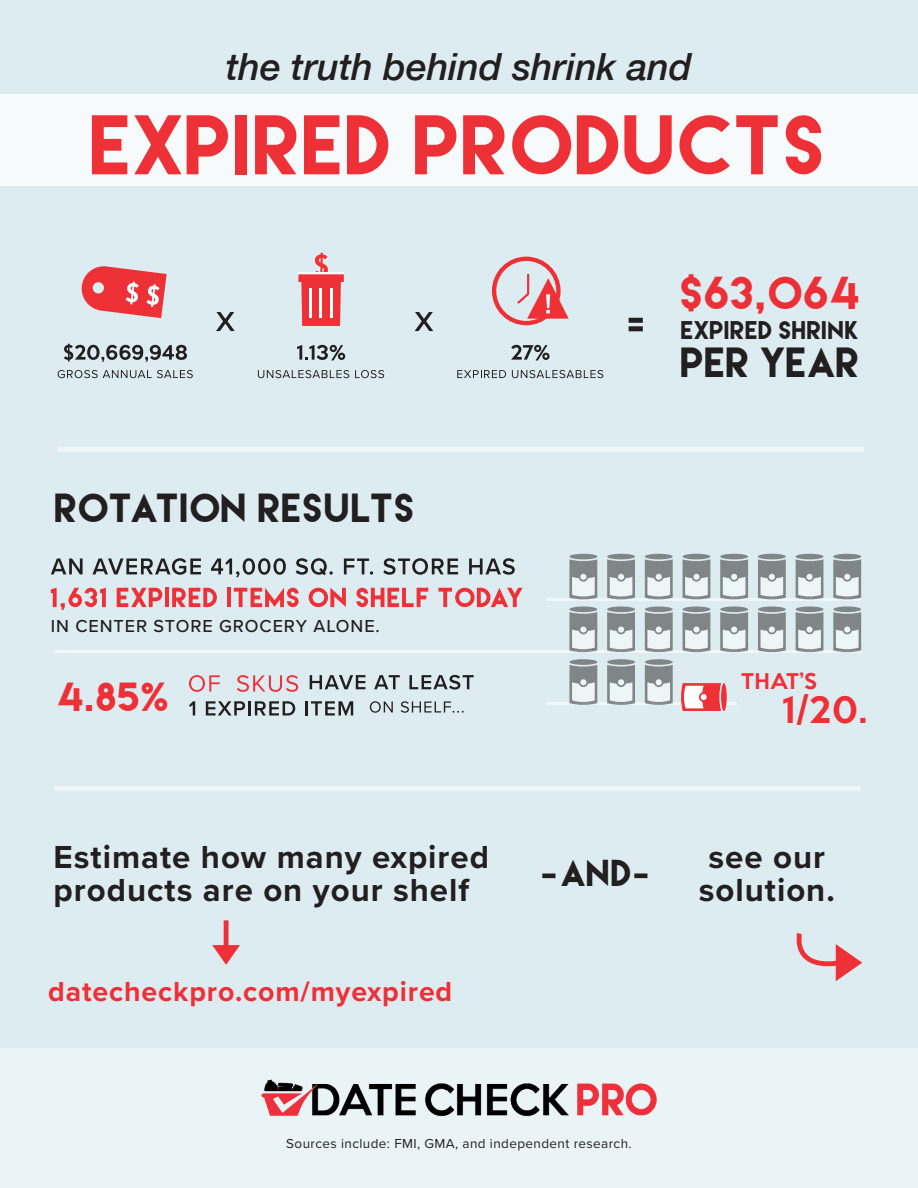
<style>
.page{position:relative;width:918px;height:1188px;background:#ddecf1}
.page>*{position:absolute;margin:0;border:0;box-sizing:border-box;transform-origin:0 0}
.t1{font:75px "Lemon Milk";letter-spacing:.03em;color:#ee3037}
.t2{font:41.1px "Lemon Milk";color:#ed3037}
.t3{font:italic 500 37.5px "Helvetica Neue";color:#231f20}
.t4{font:37.5px "Lemon Milk";letter-spacing:.03em;color:#231f20}
.t5{font:36.15px "Lemon Milk";letter-spacing:.03em;color:#231f20}
.t6{font:36.15px "Lemon Milk";color:#ee3037}
.t7{font:33.3px "Lemon Milk";color:#231f20}
.t8{font:500 33.3px "Keep Calm";color:#ee3037}
.t9{font:700 33px/33px "Proxima Nova";letter-spacing:.03em;color:#231f20}
.t10{font:700 28.5px "Proxima Nova";letter-spacing:.03em;color:#ee3037}
.t11{font:22.8px "Lemon Milk";letter-spacing:.03em;color:#231f20}
.t12{font:500 19.8px "Keep Calm";color:#ee3037}
.t13{font:500 18px "Proxima Nova";letter-spacing:.05em;color:#231f20}
.t14{font:13.5px "Proxima Nova";letter-spacing:.03em;color:#231f20}
</style>
<div class="page">
<div style="left:0;top:94px;width:918px;height:92px;background:#f6fafb"></div>
<div style="left:0;top:1048px;width:918px;height:140px;background:#eaf3f6"></div>
<img style="left:261px;top:1080px;width:396px;height:37px">
<svg style="left:216px;top:312px;width:19px;height:19px"></svg>
<svg style="left:415px;top:312px;width:18px;height:19px"></svg>
<svg style="left:81px;top:266px;width:86px;height:52px"></svg>
<svg style="left:64px;top:344px;width:123px;height:18px"></svg>
<svg style="left:58px;top:370px;width:135px;height:8px"></svg>
<svg style="left:297px;top:345px;width:48px;height:15px"></svg>
<svg style="left:258px;top:370px;width:91px;height:8px"></svg>
<svg style="left:355px;top:370px;width:29px;height:8px"></svg>
<svg style="left:298px;top:253px;width:46px;height:73px"></svg>
<hr style="left:320px;top:289px;width:2px;height:29px;background:#fff">
<hr style="left:310px;top:289px;width:2px;height:29px;background:#fff">
<hr style="left:330px;top:289px;width:3px;height:29px;background:#fff">
<svg style="left:511px;top:345px;width:39px;height:15px"></svg>
<svg style="left:457px;top:370px;width:49px;height:8px"></svg>
<svg style="left:512px;top:370px;width:91px;height:8px"></svg>
<svg style="left:492px;top:257px;width:77px;height:68px"></svg>
<div style="left:58px;top:447px;width:806px;height:5px;background:#f1f7f9"></div>
<div style="left:54px;top:786px;width:807px;height:5px;background:#f1f7f9"></div>
<svg style="left:51px;top:588px;width:55px;height:22px"></svg>
<svg style="left:117px;top:588px;width:45px;height:19px"></svg>
<hr style="left:165px;top:588px;width:4px;height:19px;background:#ee3037">
<svg style="left:172px;top:588px;width:45px;height:19px"></svg>
<hr style="left:227px;top:588px;width:4px;height:19px;background:#ee3037">
<svg style="left:234px;top:588px;width:65px;height:19px"></svg>
<svg style="left:309px;top:588px;width:37px;height:19px"></svg>
<svg style="left:356px;top:588px;width:72px;height:19px"></svg>
<svg style="left:438px;top:588px;width:85px;height:19px"></svg>
<svg style="left:51px;top:559px;width:32px;height:15px"></svg>
<svg style="left:93px;top:558px;width:108px;height:17px"></svg>
<svg style="left:211px;top:558px;width:75px;height:20px"></svg>
<svg style="left:296px;top:558px;width:37px;height:17px"></svg>
<svg style="left:344px;top:559px;width:29px;height:16px"></svg>
<svg style="left:383px;top:558px;width:75px;height:17px"></svg>
<svg style="left:469px;top:558px;width:46px;height:17px"></svg>
<svg style="left:310px;top:675px;width:55px;height:14px"></svg>
<svg style="left:374px;top:675px;width:26px;height:14px"></svg>
<svg style="left:409px;top:675px;width:65px;height:15px"></svg>
<svg style="left:189px;top:701px;width:6px;height:14px"></svg>
<svg style="left:206px;top:701px;width:39px;height:14px"></svg>
<hr style="left:248px;top:701px;width:3px;height:14px;background:#231f20">
<svg style="left:255px;top:701px;width:40px;height:14px"></svg>
<hr style="left:305px;top:701px;width:3px;height:14px;background:#231f20">
<svg style="left:311px;top:701px;width:42px;height:14px"></svg>
<svg style="left:370px;top:701px;width:23px;height:12px"></svg>
<svg style="left:401px;top:701px;width:63px;height:12px"></svg>
<svg style="left:189px;top:675px;width:31px;height:17px"></svg>
<svg style="left:237px;top:675px;width:61px;height:17px"></svg>
<hr style="left:55px;top:650px;width:806px;height:3px;background:#fff">
<hr style="left:547px;top:598px;width:314px;height:3px;background:#fff">
<hr style="left:547px;top:702px;width:190px;height:3px;background:#fff">
<div style="left:721px;top:683px;width:6px;height:28px;background:#ee3037;border-radius:50%"></div>
<svg style="left:680px;top:683px;width:41px;height:28px"></svg>
<div style="left:645px;top:554px;width:28px;height:5px;background:#808588;border-radius:50%"></div>
<svg style="left:645px;top:559px;width:28px;height:41px"></svg>
<div style="left:758px;top:554px;width:28px;height:5px;background:#808588;border-radius:50%"></div>
<svg style="left:758px;top:559px;width:28px;height:41px"></svg>
<div style="left:796px;top:554px;width:27px;height:5px;background:#808588;border-radius:50%"></div>
<svg style="left:796px;top:559px;width:27px;height:41px"></svg>
<div style="left:833px;top:554px;width:28px;height:5px;background:#808588;border-radius:50%"></div>
<svg style="left:833px;top:559px;width:28px;height:41px"></svg>
<div style="left:569px;top:554px;width:28px;height:5px;background:#808588;border-radius:50%"></div>
<svg style="left:569px;top:559px;width:28px;height:41px"></svg>
<div style="left:607px;top:554px;width:28px;height:5px;background:#808588;border-radius:50%"></div>
<svg style="left:607px;top:559px;width:28px;height:41px"></svg>
<div style="left:683px;top:554px;width:27px;height:5px;background:#808588;border-radius:50%"></div>
<svg style="left:683px;top:559px;width:27px;height:41px"></svg>
<div style="left:720px;top:554px;width:28px;height:5px;background:#808588;border-radius:50%"></div>
<svg style="left:720px;top:559px;width:28px;height:41px"></svg>
<svg style="left:645px;top:606px;width:28px;height:6px"></svg>
<svg style="left:645px;top:612px;width:28px;height:41px"></svg>
<svg style="left:758px;top:606px;width:28px;height:6px"></svg>
<svg style="left:758px;top:612px;width:28px;height:41px"></svg>
<svg style="left:796px;top:606px;width:27px;height:6px"></svg>
<svg style="left:796px;top:612px;width:27px;height:41px"></svg>
<svg style="left:833px;top:606px;width:28px;height:6px"></svg>
<svg style="left:833px;top:612px;width:28px;height:41px"></svg>
<svg style="left:569px;top:606px;width:28px;height:6px"></svg>
<svg style="left:569px;top:612px;width:28px;height:41px"></svg>
<svg style="left:607px;top:606px;width:28px;height:6px"></svg>
<svg style="left:607px;top:612px;width:28px;height:41px"></svg>
<svg style="left:683px;top:606px;width:27px;height:6px"></svg>
<svg style="left:683px;top:612px;width:27px;height:41px"></svg>
<svg style="left:720px;top:606px;width:28px;height:6px"></svg>
<svg style="left:720px;top:612px;width:28px;height:41px"></svg>
<svg style="left:645px;top:659px;width:28px;height:6px"></svg>
<svg style="left:645px;top:665px;width:28px;height:40px"></svg>
<svg style="left:569px;top:659px;width:28px;height:6px"></svg>
<svg style="left:569px;top:665px;width:28px;height:40px"></svg>
<svg style="left:607px;top:659px;width:28px;height:6px"></svg>
<svg style="left:607px;top:665px;width:28px;height:40px"></svg>
<svg style="left:796px;top:933px;width:66px;height:48px"></svg>
<svg style="left:212px;top:945px;width:28px;height:20px"></svg>
<div style="left:224px;top:920px;width:5px;height:34px;background:#ee3037"></div>
<p class="t3" style="left:226px;top:35px;width:467px">the truth behind shrink and</p>
<p class="t1" style="left:92px;top:106px;width:736px">EXPIRED PRODUCTS</p>
<p class="t2" style="left:681px;top:272px;width:180px">$63,064</p>
<p class="t5" style="left:55px;top:490px;width:361px">ROTATION RESULTS</p>
<p class="t13" style="left:51px;top:613px;width:331px">IN CENTER STORE GROCERY ALONE.</p>
<p class="t5" style="left:629px;top:304px;width:20px">=</p>
<p class="t11" style="left:681px;top:319px;width:179px">EXPIRED SHRINK</p>
<p class="t4" style="left:681px;top:343px;width:180px">PER YEAR</p>
<p class="t12" style="left:741px;top:664px;width:77px">THAT’S</p>
<p class="t6" style="left:58px;top:678px;width:113px">4.85%</p>
<p class="t8" style="left:782px;top:681px;width:86px">1/20.</p>
<p class="t9" style="left:54px;top:840px;width:437px">Estimate how many expired products are on your shelf</p>
<p class="t10" style="left:48px;top:970px;width:406px">datecheckpro.com/myexpired</p>
<p class="t7" style="left:542px;top:856px;width:110px">- AND-</p>
<p class="t9" style="left:699px;top:840px;width:138px">see our solution.</p>
<p class="t14" style="left:286px;top:1134px;width:347px">Sources include: FMI, GMA, and independent research.</p>
</div>
